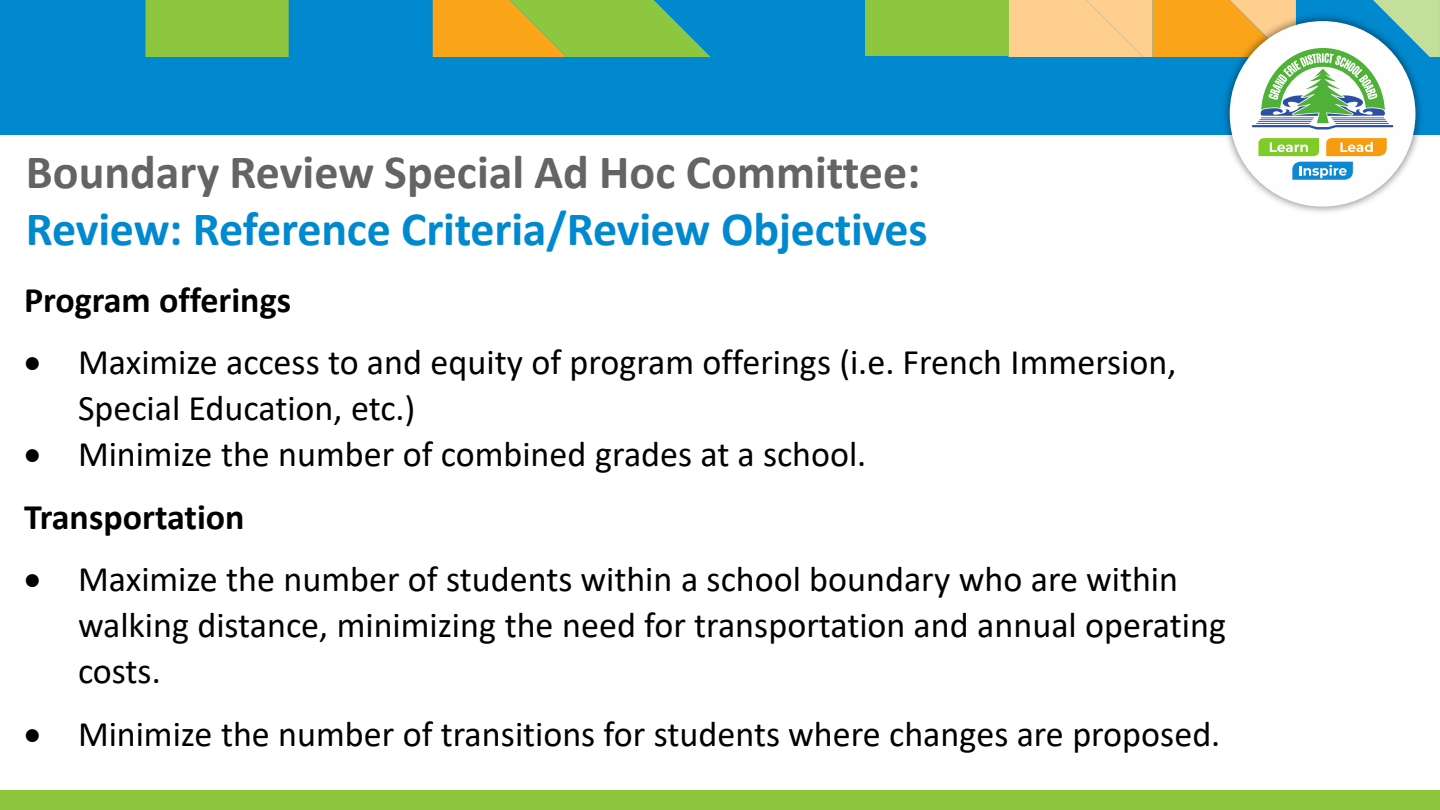
<style>
.page{position:relative;width:1440px;height:810px;background:#fff}
.page>*{position:absolute;margin:0;border:0;box-sizing:border-box;transform-origin:0 0}
.t1{font:700 48px/57.6px "Calibri";letter-spacing:-.005em;color:#0089cf}
.t2{font:36px/46.4px "Calibri";color:#000}
.t3{font:700 36px "Calibri";color:#000}
.s1{color:#636466}
</style>
<div class="page">
<div style="left:289px;top:0;width:575px;height:57px;background:#0089cf"></div>
<svg style="left:0;top:0;width:289px;height:57px;background:#45a787"></svg>
<svg style="left:433px;top:0;width:290px;height:57px;background:#a0b145"></svg>
<div style="left:0;top:790px;width:1440px;height:20px;background:#8dc63f"></div>
<div style="left:0;top:57px;width:1440px;height:78px;background:#0089cf"></div>
<img style="left:1234px;top:156px;width:178px;height:56px">
<div style="left:1232px;top:23px;width:182px;height:182px;background:#fefefe;border-radius:50%"></div>
<svg style="left:864px;top:0;width:576px;height:156px"></svg>
<svg style="left:1292px;top:162px;width:61px;height:18px"></svg>
<p class="t1" style="left:26px;top:142px;width:903px"><span class="s1">Boundary Review Special Ad Hoc Committee:<br></span>Review: Reference Criteria/Review Objectives</p>
<p class="t3" style="left:24px;top:274px;width:269px">Program offerings</p>
<p class="t2" style="left:78px;top:338px;width:1100px;text-indent:-54px">• Maximize access to and equity of program offerings (i.e. French Immersion,<br>Special Education, etc.)</p>
<p class="t2" style="left:24px;top:430px;width:844px">• Minimize the number of combined grades at a school.</p>
<p class="t3" style="left:24px;top:491px;width:222px">Transportation</p>
<p class="t2" style="left:78px;top:555px;width:1150px;text-indent:-54px">• Maximize the number of students within a school boundary who are within walking distance, minimizing the need for transportation and annual operating costs.</p>
<p class="t2" style="left:24px;top:709px;width:1198px">• Minimize the number of transitions for students where changes are proposed.</p>
</div>
